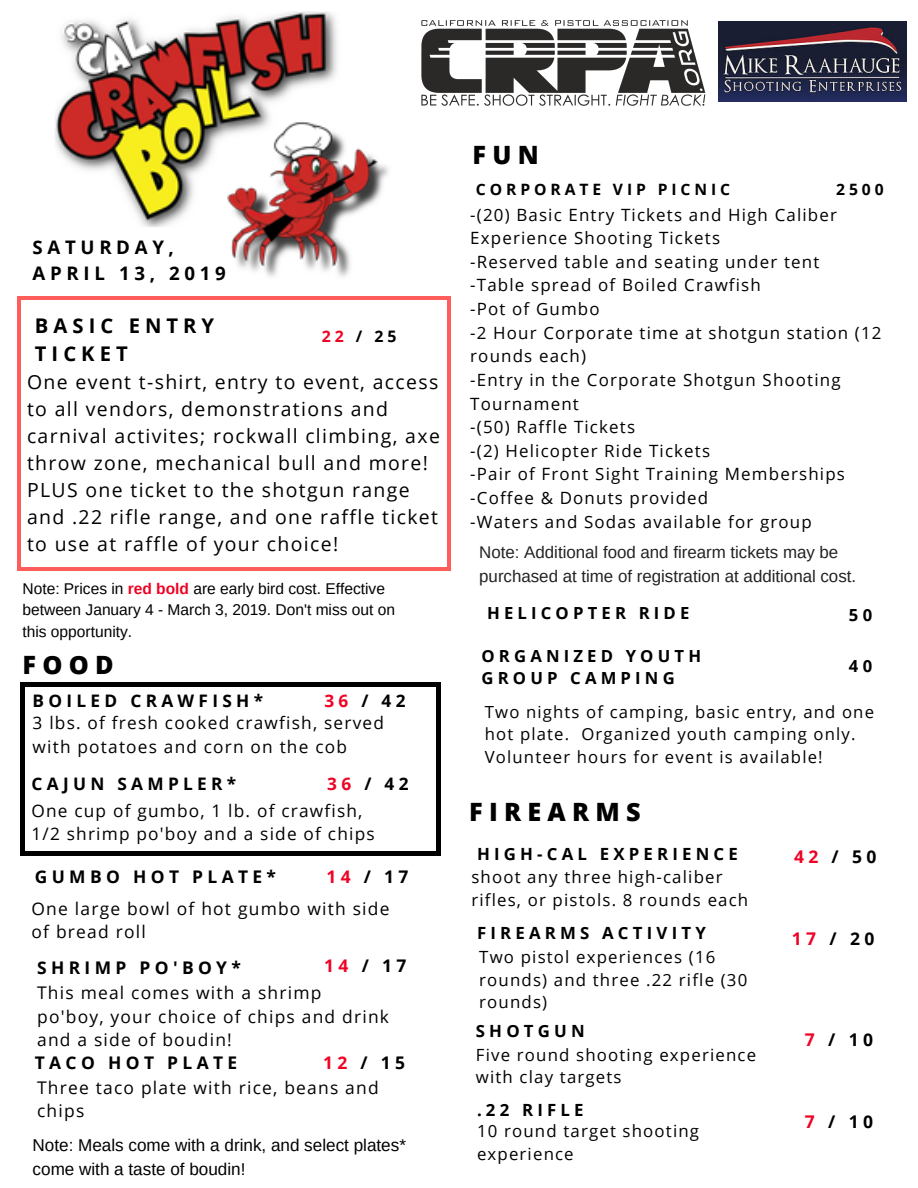
<style>
.page{position:relative;width:918px;height:1188px;background:#fff}
.page>*{position:absolute;margin:0;border:0;box-sizing:border-box;transform-origin:0 0}
.t1{font:800 25.2px "Open Sans";letter-spacing:.25em;color:#000}
.t2{font:700 20.25px/28.2px "Open Sans";letter-spacing:.25em;color:#000}
.t3{font:19.5px/27px "Open Sans";letter-spacing:.07em;color:#000}
.t4{font:700 18.75px/25.8px "Open Sans";letter-spacing:.25em;color:#000}
.t5{font:700 17.55px "Open Sans";letter-spacing:.25em;color:#000}
.t6{font:17.4px/23.7px "Open Sans";letter-spacing:.07em;color:#000}
.t7{font:700 17.4px "Open Sans";letter-spacing:.25em;color:#000}
.t8{font:17.25px/23.7px "Open Sans";letter-spacing:.07em;color:#000}
.t9{font:700 17.25px "Open Sans";letter-spacing:.25em;color:#000}
.t10{font:17.1px/23.7px "Arimo";color:#000}
.t11{font:16.95px/23.7px "Open Sans";letter-spacing:.07em;color:#000}
.t12{font:16.95px/23.7px "Arimo";color:#222}
.t13{font:16.8px/22.5px "Open Sans";letter-spacing:.07em;color:#000}
.t14{font:700 16.8px "Open Sans";letter-spacing:.25em;color:#000}
.t15{font:16.65px/22.5px "Open Sans";letter-spacing:.07em;color:#000}
.t16{font:700 16.65px/22.5px "Open Sans";letter-spacing:.25em;color:#000}
.t17{font:700 15.9px "Open Sans";color:#000}
.t18{font:15.6px/21.3px "Arimo";color:#000}
.t19{font:700 15.6px "Open Sans";letter-spacing:.25em;color:#000}
.s1{color:#ef0324}
.s2{font-weight:700;color:#ef0324}
</style>
<div class="page">
<img style="left:55px;top:11px;width:334px;height:266px">
<svg style="left:447px;top:568px;width:4px;height:3px"></svg>
<hr style="left:17px;top:300px;width:4px;height:268px;background:#ff5c5c">
<svg style="left:17px;top:568px;width:4px;height:3px"></svg>
<hr style="left:447px;top:300px;width:4px;height:268px;background:#ff5c5c">
<hr style="left:21px;top:567px;width:426px;height:4px;background:#ff5c5c">
<svg style="left:447px;top:296px;width:4px;height:4px"></svg>
<svg style="left:17px;top:296px;width:4px;height:4px"></svg>
<hr style="left:21px;top:296px;width:426px;height:4px;background:#ff5c5c">
<img style="left:421px;top:20px;width:285px;height:86px">
<img style="left:719px;top:21px;width:188px;height:80px">
<svg style="left:437px;top:852px;width:4px;height:4px"></svg>
<hr style="left:21px;top:686px;width:4px;height:166px;background:#000">
<svg style="left:21px;top:852px;width:3px;height:4px"></svg>
<hr style="left:437px;top:686px;width:4px;height:166px;background:#000">
<hr style="left:24px;top:852px;width:413px;height:4px;background:#000">
<svg style="left:437px;top:682px;width:4px;height:4px"></svg>
<svg style="left:21px;top:682px;width:3px;height:4px"></svg>
<hr style="left:24px;top:682px;width:413px;height:4px;background:#000">
<p class="t4" style="left:33px;top:234px;width:195px">SATURDAY,<br>APRIL 13, 2019</p>
<p class="t2" style="left:35px;top:311px;width:181px">BASIC ENTRY<br>TICKET</p>
<p class="t17" style="left:322px;top:325px;width:76px"><span class="s1">22</span> / 25</p>
<p class="t3" style="left:27px;top:368px;width:414px">One event t-shirt, entry to event, access to all vendors, demonstrations and carnival activites; rockwall climbing, axe throw zone, mechanical bull and more!<br>PLUS one ticket to the shotgun range and .22 rifle range, and one raffle ticket to use at raffle of your choice!</p>
<p class="t18" style="left:22px;top:578px;width:374px">Note: Prices in <span class="s2">red bold</span> are early bird cost. Effective between January 4 - March 3, 2019. Don't miss out on this opportunity.</p>
<h1 class="t1" style="left:22px;top:647px;width:93px">FOOD</h1>
<p class="t9" style="left:33px;top:688px;width:232px">BOILED CRAWFISH*</p>
<p class="t8" style="left:33px;top:710px;width:353px">3 lbs. of fresh cooked crawfish, served with potatoes and corn on the cob</p>
<p class="t9" style="left:324px;top:688px;width:83px"><span class="s1">36</span> / 42</p>
<p class="t9" style="left:32px;top:771px;width:206px">CAJUN SAMPLER*</p>
<p class="t8" style="left:32px;top:798px;width:345px">One cup of gumbo, 1 lb. of crawfish,<br>1/2 shrimp po'boy and a side of chips</p>
<p class="t9" style="left:327px;top:771px;width:83px"><span class="s1">36</span> / 42</p>
<p class="t7" style="left:35px;top:865px;width:243px">GUMBO HOT PLATE*</p>
<p class="t6" style="left:32px;top:896px;width:360px">One large bowl of hot gumbo with side of bread roll</p>
<p class="t7" style="left:327px;top:865px;width:83px"><span class="s1">14</span> / 17</p>
<p class="t7" style="left:324px;top:953px;width:83px"><span class="s1">14</span> / 17</p>
<p class="t7" style="left:37px;top:956px;width:205px">SHRIMP PO'BOY*</p>
<p class="t6" style="left:37px;top:980px;width:353px">This meal comes with a shrimp po'boy, your choice of chips and drink and a side of boudin!</p>
<p class="t7" style="left:35px;top:1050px;width:204px">TACO HOT PLATE</p>
<p class="t6" style="left:37px;top:1075px;width:343px">Three taco plate with rice, beans and chips</p>
<p class="t7" style="left:323px;top:1050px;width:83px"><span class="s1">12</span> / 15</p>
<p class="t10" style="left:33px;top:1133px;width:375px">Note: Meals come with a drink, and select plates* come with a taste of boudin!</p>
<h1 class="t1" style="left:472px;top:137px;width:68px">FUN</h1>
<p class="t19" style="left:476px;top:178px;width:256px">CORPORATE VIP PICNIC</p>
<p class="t19" style="left:836px;top:178px;width:49px">2500</p>
<p class="t11" style="left:470px;top:202px;width:413px">-(20) Basic Entry Tickets and High Caliber<br>Experience Shooting Tickets<br>-Reserved table and seating under tent<br>-Table spread of Boiled Crawfish<br>-Pot of Gumbo<br>-2 Hour Corporate time at shotgun station (12 rounds each)<br>-Entry in the Corporate Shotgun Shooting<br>Tournament<br>-(50) Raffle Tickets<br>-(2) Helicopter Ride Tickets<br>-Pair of Front Sight Training Memberships -Coffee &amp; Donuts provided<br>-Waters and Sodas available for group</p>
<p class="t12" style="left:479px;top:540px;width:378px">Note: Additional food and firearm tickets may be purchased at time of registration at additional cost.</p>
<p class="t16" style="left:487px;top:601px;width:204px">HELICOPTER RIDE</p>
<p class="t16" style="left:849px;top:603px;width:25px">5 0</p>
<p class="t16" style="left:482px;top:644px;width:221px">ORGANIZED YOUTH<br>GROUP CAMPING</p>
<p class="t16" style="left:849px;top:654px;width:25px">4 0</p>
<p class="t15" style="left:485px;top:700px;width:391px">Two nights of camping, basic entry, and one hot plate. Organized youth camping only.<br>Volunteer hours for event is available!</p>
<h1 class="t1" style="left:469px;top:794px;width:173px">FIREARMS</h1>
<p class="t14" style="left:477px;top:842px;width:262px">HIGH-CAL EXPERIENCE</p>
<p class="t13" style="left:471px;top:865px;width:278px">shoot any three high-caliber rifles, or pistols. 8 rounds each</p>
<p class="t14" style="left:477px;top:921px;width:230px">FIREARMS ACTIVITY</p>
<p class="t13" style="left:479px;top:945px;width:270px">Two pistol experiences (16 rounds) and three .22 rifle (30 rounds)</p>
<p class="t14" style="left:476px;top:1019px;width:110px">SHOTGUN</p>
<p class="t13" style="left:476px;top:1043px;width:282px">Five round shooting experience with clay targets</p>
<p class="t14" style="left:477px;top:1098px;width:108px">.22 RIFLE</p>
<p class="t13" style="left:477px;top:1120px;width:224px">10 round target shooting experience</p>
<p class="t5" style="left:794px;top:844px;width:84px"><span class="s1">42</span> / 50</p>
<p class="t5" style="left:792px;top:926px;width:84px"><span class="s1">17</span> / 20</p>
<p class="t5" style="left:805px;top:1028px;width:70px"><span class="s1">7</span>/10</p>
<p class="t5" style="left:805px;top:1110px;width:70px"><span class="s1">7</span>/10</p>
</div>
